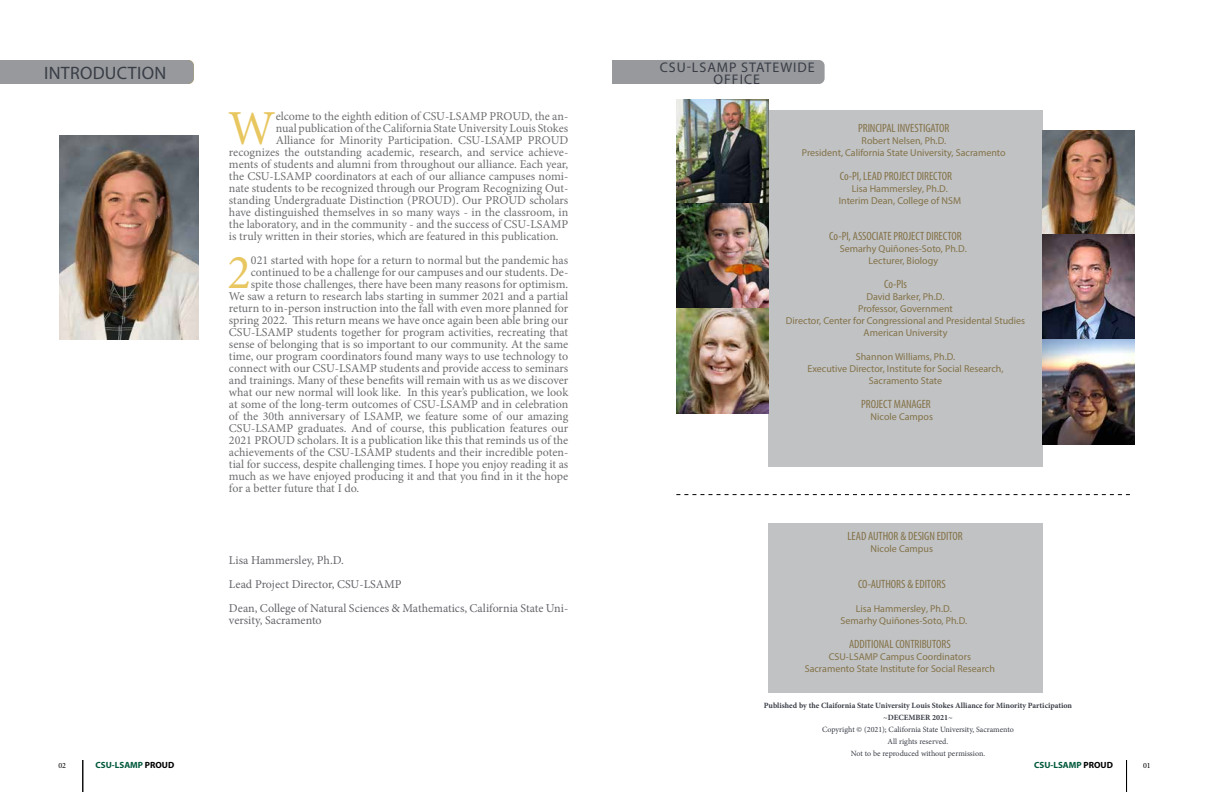
<style>
.page{position:relative;width:1224px;height:792px;background:#fff}
.page>*{position:absolute;margin:0;border:0;box-sizing:border-box;transform-origin:0 0}
.t1{font:48.9px "Minion Pro";color:#e8c660}
.t2{font:18px "Myriad Pro";letter-spacing:.015em;color:#393d46}
.t3{font:14px/12px "Myriad Pro";letter-spacing:.07em;color:#393d46;text-align:center}
.t4{font:12px "Minion Pro";color:#6d6e71}
.t5{font:condensed 12px "Myriad Pro";letter-spacing:-.005em;color:#847248}
.t6{font:12px/24px "Minion Pro";color:#65646b}
.t7{font:condensed 12px "Myriad Pro";letter-spacing:-.005em;color:#847248}
.t8{font:10px/12px "Myriad Pro";color:#847248;text-align:center}
.t9{font:700 9px "Myriad Pro";color:#00583d}
.t10{font:8px/12px "Minion Pro";color:#393d46;text-align:center}
.t11{font:700 8px/12px "Minion Pro";color:#393d46;text-align:center}
.t12{font:8px "Minion Pro";color:#000}
.s1{color:#000}
</style>
<div class="page">
<div style="left:612px;top:60px;width:213px;height:24px;background:#97999c"></div>
<img style="left:59px;top:135px;width:140px;height:205px">
<hr style="left:83px;top:760px;width:1px;height:32px;background:#000">
<hr style="left:1126px;top:760px;width:1px;height:32px;background:#000">
<svg style="left:676px;top:494px;width:454px;height:1px"></svg>
<div style="left:0;top:60px;width:194px;height:24px;background:#97999c"></div>
<div style="left:769px;top:523px;width:274px;height:170px;background:#c0c2c4"></div>
<div style="left:769px;top:110px;width:274px;height:356px;background:#c0c2c4"></div>
<img style="left:676px;top:100px;width:93px;height:313px">
<img style="left:1043px;top:130px;width:92px;height:314px">
<h2 class="t2" style="left:44px;top:62px;width:124px">INTRODUCTION</h2>
<h1 class="t1" style="left:228px;top:96px;width:49px">W</h1>
<p class="t4" style="left:276px;top:108px;width:294px">elcome to the eighth edition of CSU-LSAMP PROUD, the an-</p>
<p class="t4" style="left:276px;top:120px;width:294px">nual publication of the California State University Louis Stokes</p>
<p class="t4" style="left:276px;top:132px;width:294px">Alliance for Minority Participation. CSU-LSAMP PROUD</p>
<p class="t4" style="left:229px;top:144px;width:341px">recognizes the outstanding academic, research, and service achieve-</p>
<p class="t4" style="left:229px;top:156px;width:341px">ments of students and alumni from throughout our alliance. Each year,</p>
<p class="t4" style="left:229px;top:168px;width:341px">the CSU-LSAMP coordinators at each of our alliance campuses nomi-</p>
<p class="t4" style="left:229px;top:180px;width:341px">nate students to be recognized through our Program Recognizing Out-</p>
<p class="t4" style="left:229px;top:192px;width:341px">standing Undergraduate Distinction (PROUD). Our PROUD scholars</p>
<p class="t4" style="left:229px;top:204px;width:341px">have distinguished themselves in so many ways - in the classroom, in</p>
<p class="t4" style="left:229px;top:216px;width:341px">the laboratory, and in the community - and the success of CSU-LSAMP</p>
<p class="t4" style="left:229px;top:228px;width:331px">is truly written in their stories, which are featured in this publication.</p>
<h1 class="t1" style="left:227px;top:240px;width:25px">2</h1>
<p class="t4" style="left:251px;top:252px;width:319px">021 started with hope for a return to normal but the pandemic has</p>
<p class="t4" style="left:251px;top:264px;width:319px">continued to be a challenge for our campuses and our students. De-</p>
<p class="t4" style="left:251px;top:276px;width:319px">spite those challenges, there have been many reasons for optimism.</p>
<p class="t4" style="left:229px;top:288px;width:341px">We saw a return to research labs starting in summer 2021 and a partial</p>
<p class="t4" style="left:229px;top:300px;width:341px">return to in-person instruction into the fall with even more planned for</p>
<p class="t4" style="left:229px;top:312px;width:341px">spring 2022. This return means we have once again been able bring our</p>
<p class="t4" style="left:229px;top:324px;width:341px">CSU-LSAMP students together for program activities, recreating that</p>
<p class="t4" style="left:229px;top:336px;width:341px">sense of belonging that is so important to our community. At the same</p>
<p class="t4" style="left:229px;top:348px;width:341px">time, our program coordinators found many ways to use technology to</p>
<p class="t4" style="left:229px;top:360px;width:341px">connect with our CSU-LSAMP students and provide access to seminars</p>
<p class="t4" style="left:229px;top:372px;width:341px">and trainings. Many of these benefits will remain with us as we discover</p>
<p class="t4" style="left:229px;top:384px;width:341px">what our new normal will look like. In this year’s publication, we look</p>
<p class="t4" style="left:229px;top:396px;width:341px">at some of the long-term outcomes of CSU-LSAMP and in celebration</p>
<p class="t4" style="left:229px;top:408px;width:341px">of the 30th anniversary of LSAMP, we feature some of our amazing</p>
<p class="t4" style="left:229px;top:420px;width:341px">CSU-LSAMP graduates. And of course, this publication features our</p>
<p class="t4" style="left:229px;top:432px;width:341px">2021 PROUD scholars. It is a publication like this that reminds us of the</p>
<p class="t4" style="left:229px;top:444px;width:341px">achievements of the CSU-LSAMP students and their incredible poten-</p>
<p class="t4" style="left:229px;top:456px;width:341px">tial for success, despite challenging times. I hope you enjoy reading it as</p>
<p class="t4" style="left:229px;top:468px;width:341px">much as we have enjoyed producing it and that you find in it the hope</p>
<p class="t4" style="left:229px;top:480px;width:132px">for a better future that I do.</p>
<p class="t6" style="left:229px;top:548px;width:341px">Lisa Hammersley, Ph.D.<br>Lead Project Director, CSU-LSAMP<br>Dean, College of Natural Sciences &amp; Mathematics, California State Uni-</p>
<p class="t6" style="left:229px;top:608px;width:94px">versity, Sacramento</p>
<p class="t3" style="left:660px;top:61px;width:157px">CSU-LSAMP STATEWIDE<br>OFFICE</p>
<p class="t7" style="left:858px;top:121px;width:93px">PRINCIPAL INVESTIGATOR</p>
<p class="t5" style="left:840px;top:169px;width:114px">Co-PI, LEAD PROJECT DIRECTOR</p>
<p class="t8" style="left:802px;top:134px;width:205px">Robert Nelsen, Ph.D.<br>President, California State University, Sacramento</p>
<p class="t8" style="left:839px;top:182px;width:124px">Lisa Hammersley, Ph.D.<br>Interim Dean, College of NSM</p>
<p class="t8" style="left:840px;top:242px;width:128px">Semarhy Quiñones-Soto, Ph.D.<br>Lecturer, Biology</p>
<p class="t8" style="left:786px;top:290px;width:241px">David Barker, Ph.D.<br>Professor, Government<br>Director, Center for Congressional and Presidental Studies<br>American University</p>
<p class="t8" style="left:808px;top:350px;width:197px">Shannon Williams, Ph.D.<br>Executive Director, Institute for Social Research,<br>Sacramento State</p>
<p class="t8" style="left:871px;top:410px;width:64px">Nicole Campos</p>
<p class="t5" style="left:829px;top:229px;width:134px">Co-PI, ASSOCIATE PROJECT DIRECTOR</p>
<p class="t5" style="left:884px;top:277px;width:24px">Co-PIs</p>
<p class="t5" style="left:861px;top:397px;width:71px">PROJECT MANAGER</p>
<p class="t5" style="left:848px;top:529px;width:117px">LEAD AUTHOR &amp; DESIGN EDITOR</p>
<p class="t5" style="left:858px;top:577px;width:89px">CO-AUTHORS &amp; EDITORS</p>
<p class="t8" style="left:871px;top:542px;width:64px">Nicole Campus</p>
<p class="t8" style="left:841px;top:602px;width:128px">Lisa Hammersley, Ph.D.<br>Semarhy Quiñones-Soto, Ph.D.</p>
<p class="t5" style="left:849px;top:637px;width:103px">ADDITIONAL CONTRIBUTORS</p>
<p class="t8" style="left:805px;top:650px;width:192px">CSU-LSAMP Campus Coordinators<br>Sacramento State Institute for Social Research</p>
<p class="t11" style="left:764px;top:699px;width:310px">Published by the Claifornia State University Louis Stokes Alliance for Minority Participation ~DECEMBER 2021~</p>
<p class="t10" style="left:822px;top:723px;width:193px">Copyright © (2021); California State University, Sacramento<br>All rights reserved.<br>Not to be reproduced without permission.</p>
<p class="t12" style="left:58px;top:760px;width:9px">02</p>
<p class="t9" style="left:96px;top:759px;width:80px">CSU-LSAMP <span class="s1">PROUD</span></p>
<p class="t9" style="left:1034px;top:759px;width:80px">CSU-LSAMP <span class="s1">PROUD</span></p>
<p class="t12" style="left:1143px;top:760px;width:9px">01</p>
</div>
